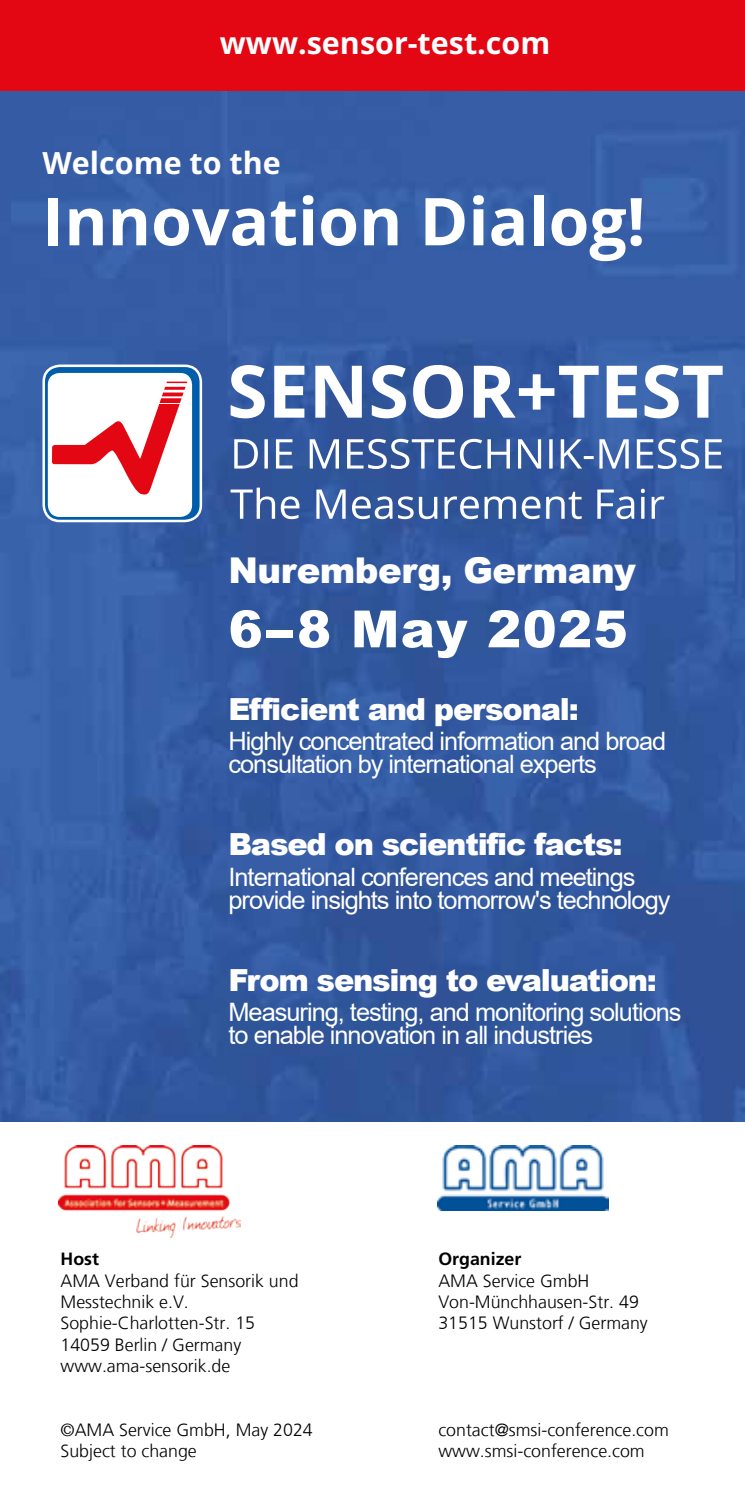
<style>
.page{position:relative;width:745px;height:1489px;background:#fff}
.page>*{position:absolute;margin:0;border:0;box-sizing:border-box;transform-origin:0 0}
.t1{font:700 66px "Open Sans";color:#fff}
.t2{font:900 51.25px "Arial";letter-spacing:.025em;color:#fff}
.t3{font:900 35.5px "Arial";letter-spacing:-.015em;color:#fff}
.t4{font:900 30.5px "Arial";letter-spacing:-.04em;color:#fff}
.t5{font:700 30.5px "Open Sans";color:#fff}
.t6{font:25.25px/22.8px "Arial";letter-spacing:-.04em;color:#fff}
.t7{font:300 17.75px/21.2px "Frutiger LT";color:#000}
.t8{font:700 17.75px "Frutiger LT Std";color:#000}
</style>
<div class="page">
<img style="left:0;top:90px;width:744px;height:1031px">
<svg style="left:44px;top:366px;width:157px;height:155px;background:#0a63ac"></svg>
<div style="left:42px;top:364px;width:160px;height:158px;border:3px solid #fff;border-radius:16px"></div>
<div style="left:48px;top:373px;width:144px;height:144px;background:#fff;border-radius:12px"></div>
<hr style="left:166px;top:381px;width:21px;height:2px;background:#e30613">
<svg style="left:52px;top:387px;width:133px;height:108px"></svg>
<svg style="left:230px;top:365px;width:492px;height:53px"></svg>
<svg style="left:234px;top:439px;width:487px;height:30px"></svg>
<svg style="left:230px;top:487px;width:434px;height:32px"></svg>
<img style="left:437px;top:1145px;width:171px;height:65px">
<img style="left:59px;top:1145px;width:181px;height:91px">
<div style="left:0;top:0;width:744px;height:90px;background:#e30613"></div>
<h3 class="t5" style="left:220px;top:22px;width:332px">www.sensor-test.com</h3>
<h3 class="t5" style="left:42px;top:142px;width:240px">Welcome to the</h3>
<h1 class="t1" style="left:42px;top:176px;width:604px">Innovation Dialog!</h1>
<h3 class="t3" style="left:228px;top:548px;width:409px">Nuremberg, Germany</h3>
<h2 class="t2" style="left:228px;top:597px;width:400px">6-8 May 2025</h2>
<h3 class="t4" style="left:228px;top:689px;width:352px">Efficient and personal:</h3>
<h3 class="t6" style="left:228px;top:729px;width:439px">Highly concentrated information and broad consultation by international experts</h3>
<h3 class="t4" style="left:228px;top:825px;width:395px">Based on scientific facts:</h3>
<h3 class="t6" style="left:228px;top:865px;width:443px">International conferences and meetings provide insights into tomorrow's technology</h3>
<h3 class="t4" style="left:228px;top:960px;width:430px">From sensing to evaluation:</h3>
<h3 class="t6" style="left:228px;top:1000px;width:454px">Measuring, testing, and monitoring solutions to enable innovation in all industries</h3>
<p class="t8" style="left:60px;top:1248px;width:40px">Host</p>
<p class="t7" style="left:60px;top:1270px;width:239px">AMA Verband für Sensorik und<br>Messtechnik e.V.<br>Sophie-Charlotten-Str. 15<br>14059 Berlin / Germany www.ama-sensorik.de</p>
<p class="t7" style="left:60px;top:1419px;width:253px">©AMA Service GmbH, May 2024<br>Subject to change</p>
<p class="t8" style="left:438px;top:1248px;width:84px">Organizer</p>
<p class="t7" style="left:438px;top:1270px;width:211px">AMA Service GmbH<br>Von-Münchhausen-Str. 49<br>31515 Wunstorf / Germany</p>
<p class="t7" style="left:438px;top:1419px;width:232px">contact@smsi-conference.com www.smsi-conference.com</p>
</div>
